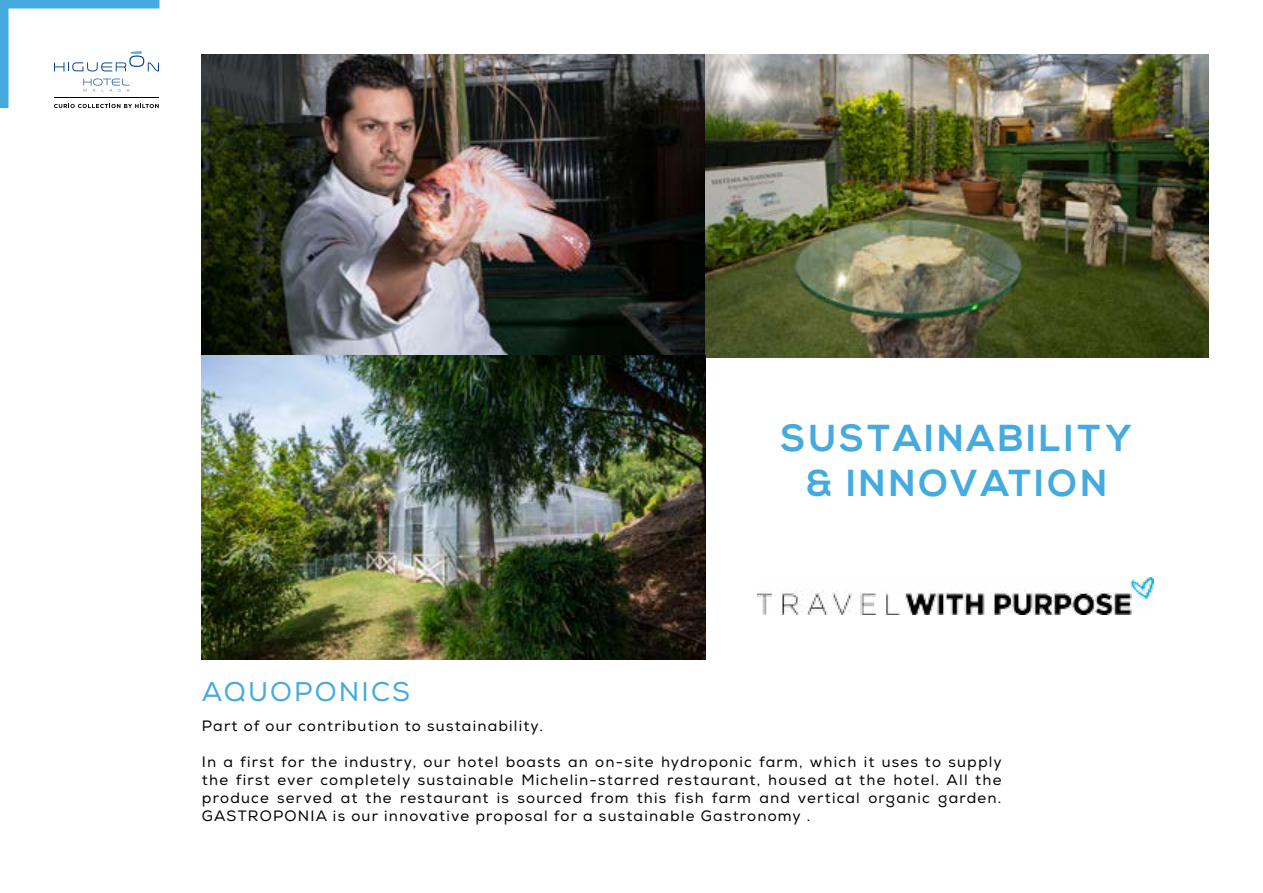
<style>
.page{position:relative;width:1263px;height:893px;background:#fff}
.page>*{position:absolute;margin:0;border:0;box-sizing:border-box;transform-origin:0 0}
.t1{font:700 37.5px/45px "Nexa";letter-spacing:.08em;color:#45aade;text-align:center}
.t2{font:27px "Nexa";letter-spacing:.08em;color:#45aade}
.t3{font:15px/18px "Nexa";letter-spacing:.08em;color:#000;text-align:justify}
</style>
<div class="page">
<img style="left:202px;top:54px;width:504px;height:304px">
<img style="left:706px;top:54px;width:503px;height:304px">
<img style="left:202px;top:355px;width:503px;height:304px">
<img style="left:758px;top:578px;width:396px;height:36px">
<svg style="left:0;top:0;width:159px;height:108px"></svg>
<h1 class="t1" style="left:781px;top:417px;width:352px">SUSTAINABILITY &amp; INNOVATION</h1>
<h2 class="t2" style="left:202px;top:676px;width:210px">AQUOPONICS</h2>
<p class="t3" style="left:202px;top:717px;width:343px">Part of our contribution to sustainability.</p>
<p class="t3" style="left:202px;top:753px;width:801px">In a first for the industry, our hotel boasts an on-site hydroponic farm, which it uses to supply the first ever completely sustainable Michelin-starred restaurant, housed at the hotel. All the produce served at the restaurant is sourced from this fish farm and vertical organic garden.<br>GASTROPONIA is our innovative proposal for a sustainable Gastronomy .</p>
</div>
